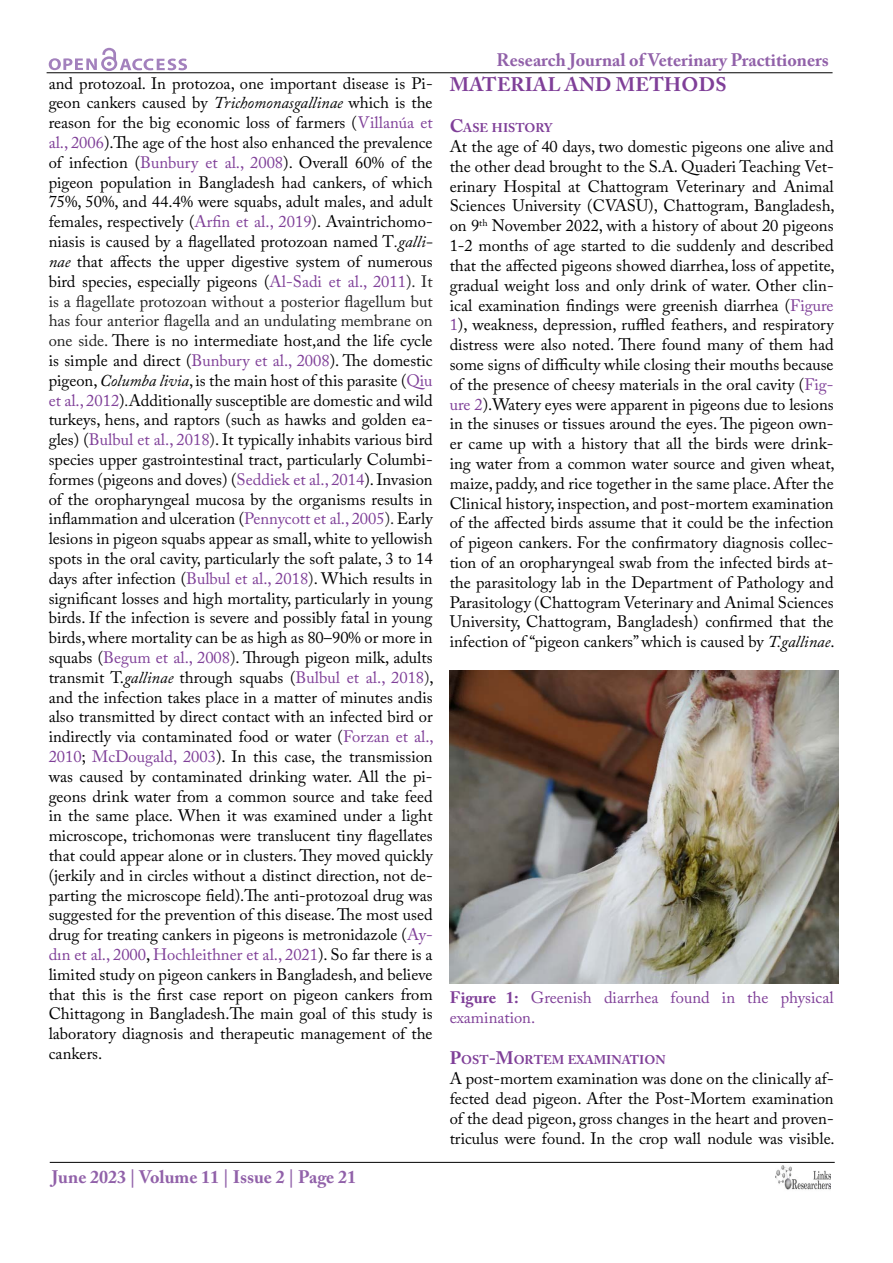
<style>
.page{position:relative;width:893px;height:1263px;background:#fff}
.page>*{position:absolute;margin:0;border:0;box-sizing:border-box;transform-origin:0 0}
.t1{font:700 19.5px "Adobe Caslon Pro";letter-spacing:.015em;color:#7f3f98}
.t2{font:700 18px "Adobe Caslon Pro";color:#9161a9}
.t3{font:16.5px/19.8px "Adobe Caslon Pro";color:#000;text-align:justify}
.t4{font:16.5px/19.8px "Adobe Caslon Pro";color:#7f3f98}
.t5{font:700 12.6px "Adobe Caslon Pro";color:#7f3f98}
.s1{font-style:italic}
.s2{color:#7f3f98}
.s3{color:#222}
.s4{font-size:18px}
.s5{font-weight:700}
</style>
<div class="page">
<hr style="left:47px;top:72px;width:785px;height:1px;background:#000">
<hr style="left:50px;top:1162px;width:785px;height:1px;background:#000">
<svg style="left:49px;top:48px;width:138px;height:23px"></svg>
<img style="left:775px;top:1165px;width:56px;height:25px">
<img style="left:450px;top:670px;width:389px;height:313px">
<p class="t2" style="left:497px;top:50px;width:334px">Research Journal of Veterinary Practitioners</p>
<p class="t3" style="left:49px;top:73px;width:387px">and protozoal. In protozoa, one important disease is Pi&shy;geon cankers caused by <span class="s1">Trichomonasgallinae</span> which is the reason for the big economic loss of farmers (<span class="s2">Villanúa et al., 2006</span>).The age of the host also enhanced the prevalence of infection (<span class="s2">Bunbury et al., 2008</span>). Overall 60% of the pigeon population in Bangladesh had cankers, of which 75%, 50%, and 44.4% were squabs, adult males, and adult females, respectively (<span class="s2">Arfin et al., 2019</span><span class="s3">)</span>. Avaintrichomo&shy;niasis is caused by a flagellated protozoan named T<span class="s1">.galli&shy;nae</span> that affects the upper digestive system of numerous bird species, especially pigeons (<span class="s2">Al-Sadi et al., 2011</span><span class="s3">). It is a flagellate protozoan without a posterior flagellum but has four anterior flagella and an undulating membrane on one side.</span> There is no intermediate host,and the life cycle is simple and direct (<span class="s2">Bunbury et al., 2008</span>). The domestic pigeon, <span class="s1">Columba livia</span>, is the main host of this parasite (<span class="s2">Qiu et al., 2012</span>)<span class="s1">.</span>Additionally susceptible are domestic and wild turkeys, hens, and raptors (such as hawks and golden ea&shy;gles) (<span class="s2">Bulbul et al., 2018</span><span class="s3">)</span>. It typically inhabits various bird species upper gastrointestinal tract, particularly Columbi&shy;formes (pigeons and doves) (<span class="s2">Seddiek et al., 2014</span>). Invasion of the oropharyngeal mucosa by the organisms results in inflammation and ulceration (<span class="s2">Pennycott et al., 2005</span><span class="s3">).</span> Early lesions in pigeon squabs appear as small, white to yellowish spots in the oral cavity, particularly the soft palate, 3 to 14 days after infection (<span class="s2">Bulbul et al., 2018</span><span class="s3">)</span>. Which results in significant losses and high mortality, particularly in young birds. If the infection is severe and possibly fatal in young birds, where mortality can be as high as 80–90% or more in squabs (<span class="s2">Begum et al., 2008</span><span class="s3">)</span>. Through pigeon milk, adults transmit T.<span class="s1">gallinae</span> through squabs (<span class="s2">Bulbul et al., 2018</span><span class="s3">)</span>, and the infection takes place in a matter of minutes andis also transmitted by direct contact with an infected bird or indirectly via contaminated food or water (<span class="s2">Forzan et al., 2010</span>; <span class="s2">McDougald, 2003</span>). In this case, the transmission was caused by contaminated drinking water. All the pi&shy;geons drink water from a common source and take feed in the same place. When it was examined under a light microscope, trichomonas were translucent tiny flagellates that could appear alone or in clusters. They moved quickly (jerkily and in circles without a distinct direction, not de&shy;parting the microscope field).The anti-protozoal drug was suggested for the prevention of this disease. The most used drug for treating cankers in pigeons is metronidazole (<span class="s2">Ay&shy;dın et al., 2000</span>, <span class="s2">Hochleithner et al., 2021</span>). So far there is a limited study on pigeon cankers in Bangladesh, and believe that this is the first case report on pigeon cankers from Chittagong in Bangladesh.The main goal of this study is laboratory diagnosis and therapeutic management of the cankers.</p>
<p class="t1" style="left:450px;top:73px;width:61px">Materia</p>
<p class="t1" style="left:548px;top:73px;width:177px">l and Methods</p>
<p class="t5" style="left:450px;top:121px;width:104px"><span class="s4">C</span>ASE HISTORY</p>
<p class="t3" style="left:450px;top:136px;width:387px">At the age of 40 days, two domestic pigeons one alive and the other dead brought to the S.A. Quaderi Teaching Vet&shy;erinary Hospital at Chattogram Veterinary and Animal Sciences University (CVASU), Chattogram, Bangladesh, on 9<sup>th</sup> November 2022, with a history of about 20 pigeons 1-2 months of age started to die suddenly and described that the affected pigeons showed diarrhea, loss of appetite, gradual weight loss and only drink of water. Other clin&shy;ical examination findings were greenish diarrhea (<span class="s2">Figure 1</span>), weakness, depression, ruffled feathers, and respiratory distress were also noted. There found many of them had some signs of difficulty while closing their mouths because of the presence of cheesy materials in the oral cavity (<span class="s2">Fig&shy;ure 2</span>).Watery eyes were apparent in pigeons due to lesions in the sinuses or tissues around the eyes. The pigeon own&shy;er came up with a history that all the birds were drink&shy;ing water from a common water source and given wheat, maize, paddy, and rice together in the same place. After the Clinical history, inspection, and post-mortem examination of the affected birds assume that it could be the infection of pigeon cankers. For the confirmatory diagnosis collec&shy;tion of an oropharyngeal swab from the infected birds at&shy;the parasitology lab in the Department of Pathology and Parasitology (Chattogram Veterinary and Animal Sciences University, Chattogram, Bangladesh) confirmed that the infection of “pigeon cankers” which is caused by <span class="s1">T.gallinae</span>.</p>
<p class="t4" style="left:450px;top:987px;width:385px"><span class="s5">Figure 1:</span> Greenish diarrhea found in the physical examination.</p>
<p class="t5" style="left:450px;top:1052px;width:217px"><span class="s4">P</span>OST<span class="s4">-M</span>ORTEM EXAMINATION</p>
<p class="t3" style="left:450px;top:1068px;width:387px">A post-mortem examination was done on the clinically af&shy;fected dead pigeon. After the Post-Mortem examination of the dead pigeon, gross changes in the heart and proven&shy;triculus were found. In the crop wall nodule was visible.</p>
<p class="t2" style="left:52px;top:1166px;width:306px">June 2023 | Volume 11 | Issue 2 | Page 21</p>
</div>
